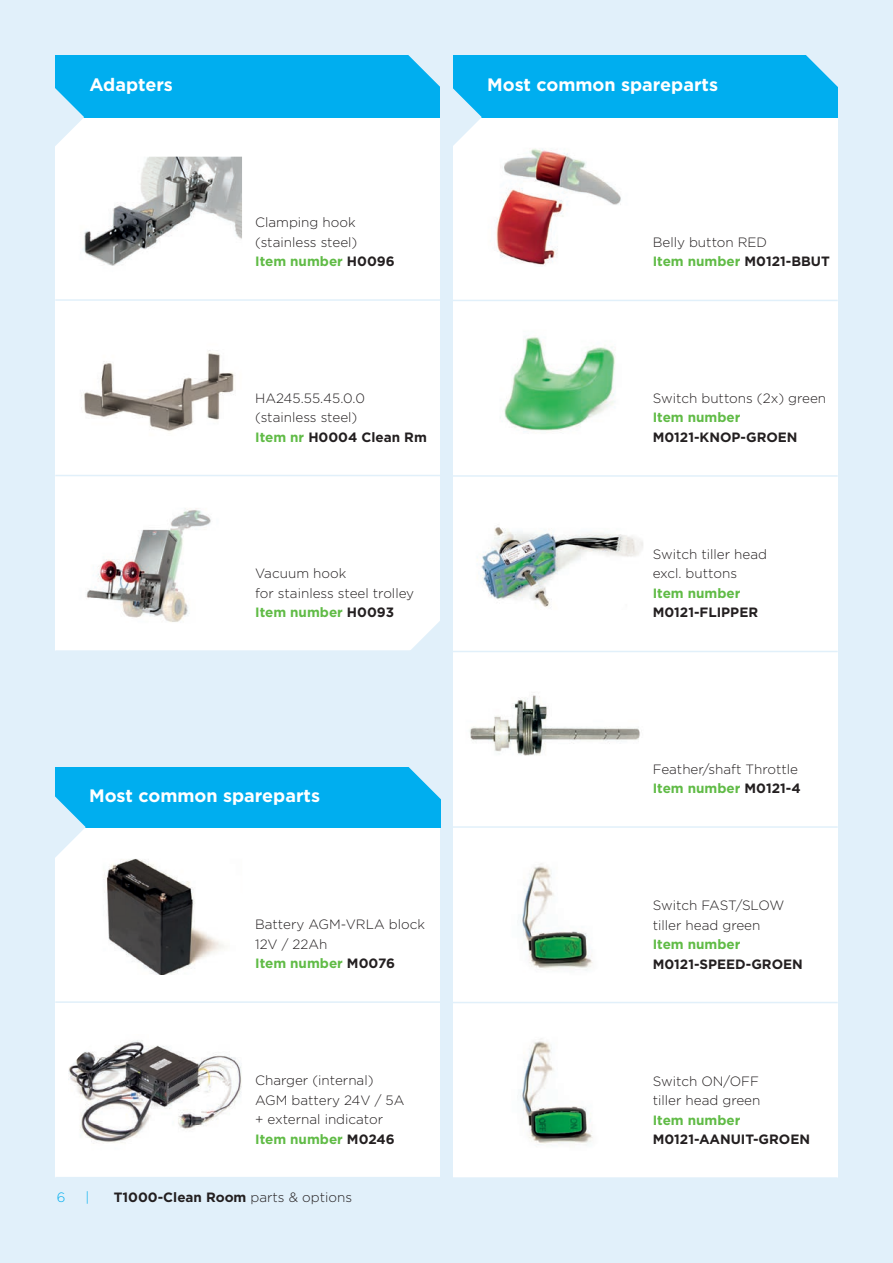
<style>
.page{position:relative;width:893px;height:1263px;background:#fff}
.page>*{position:absolute;margin:0;border:0;box-sizing:border-box;transform-origin:0 0}
.t1{font:700 18px "Gotham";color:#fff}
.t2{font:300 13.5px/19.5px "Gotham";color:#231f20}
.t3{font:700 13.5px "Gotham";color:#231f20}
.t4{font:700 13.5px "Gotham";color:#60bb46}
.t5{font:300 13.5px "Gotham";color:#00aeef}
.s1{font-weight:700;color:#60bb46}
.s2{font-weight:700}
.s3{font-weight:300}
</style>
<div class="page">
<div style="left:0;top:0;width:892px;height:1263px;background:#e1f0fa"></div>
<svg style="left:892px;top:0;width:1px;height:1263px"></svg>
<div style="left:55px;top:55px;width:385px;height:1122px;background:#fff"></div>
<div style="left:453px;top:55px;width:385px;height:1123px;background:#fff"></div>
<div style="left:55px;top:55px;width:385px;height:62px;background:#00aeef"></div>
<div style="left:453px;top:55px;width:385px;height:62px;background:#00aeef"></div>
<svg style="left:46px;top:79px;width:38px;height:76px"></svg>
<svg style="left:404px;top:13px;width:78px;height:142px"></svg>
<svg style="left:802px;top:13px;width:38px;height:76px"></svg>
<hr style="left:55px;top:299px;width:385px;height:2px;background:#e1f0fa">
<hr style="left:55px;top:475px;width:385px;height:1px;background:#e1f0fa">
<hr style="left:55px;top:650px;width:385px;height:2px;background:#e1f0fa">
<hr style="left:55px;top:1001px;width:385px;height:2px;background:#e1f0fa">
<hr style="left:55px;top:1177px;width:385px;height:1px;background:#e1f0fa">
<img style="left:82px;top:157px;width:160px;height:109px">
<img style="left:81px;top:350px;width:153px;height:82px">
<img style="left:86px;top:508px;width:125px;height:114px">
<img style="left:104px;top:859px;width:121px;height:116px">
<img style="left:68px;top:1040px;width:174px;height:104px">
<div style="left:55px;top:765px;width:385px;height:62px;background:#00aeef"></div>
<svg style="left:47px;top:789px;width:39px;height:76px"></svg>
<svg style="left:408px;top:619px;width:34px;height:181px"></svg>
<div style="left:51px;top:652px;width:358px;height:115px;background:#e1f0fa"></div>
<hr style="left:453px;top:300px;width:385px;height:1px;background:#e1f0fa">
<hr style="left:453px;top:475px;width:385px;height:2px;background:#e1f0fa">
<hr style="left:453px;top:651px;width:385px;height:1px;background:#e1f0fa">
<hr style="left:453px;top:826px;width:385px;height:2px;background:#e1f0fa">
<hr style="left:453px;top:1002px;width:385px;height:1px;background:#e1f0fa">
<hr style="left:453px;top:1177px;width:385px;height:2px;background:#e1f0fa">
<img style="left:466px;top:148px;width:155px;height:117px">
<img style="left:500px;top:336px;width:115px;height:96px">
<img style="left:477px;top:527px;width:166px;height:80px">
<img style="left:469px;top:695px;width:171px;height:61px">
<img style="left:520px;top:863px;width:73px;height:107px">
<img style="left:520px;top:1038px;width:73px;height:106px">
<div style="left:356px;top:1187px;width:47px;height:25px;background:#e1f0fa"></div>
<div style="left:251px;top:147px;width:186px;height:30px;background:#fff"></div>
<h1 class="t1" style="left:89px;top:73px;width:85px">Adapters</h1>
<p class="t2" style="left:255px;top:212px;width:141px">Clamping hook (stainless steel)<br><span class="s1">Item number</span> <span class="s2">H0096</span></p>
<p class="t2" style="left:255px;top:388px;width:173px">HA245.55.45.0.0 (stainless steel)<br><span class="s1">Item nr</span> <span class="s2">H0004 Clean Rm</span></p>
<p class="t2" style="left:255px;top:563px;width:161px">Vacuum hook<br>for stainless steel trolley<br><span class="s1">Item number</span> <span class="s2">H0093</span></p>
<h1 class="t1" style="left:89px;top:784px;width:232px">Most common spareparts</h1>
<p class="t2" style="left:255px;top:914px;width:171px">Battery AGM-VRLA block<br>12V / 22Ah<br><span class="s1">Item number</span> <span class="s2">M0076</span></p>
<p class="t2" style="left:255px;top:1070px;width:151px">Charger (internal)<br>AGM battery 24V / 5A + external indicator<br><span class="s1">Item number</span> <span class="s2">M0246</span></p>
<p class="t5" style="left:57px;top:1189px;width:10px">6</p>
<p class="t5" style="left:86px;top:1189px;width:5px">|</p>
<p class="t3" style="left:114px;top:1188px;width:240px">T1000-Clean Room <span class="s3">parts &amp; options</span></p>
<h1 class="t1" style="left:487px;top:73px;width:232px">Most common spareparts</h1>
<p class="t2" style="left:653px;top:232px;width:179px">Belly button RED<br><span class="s1">Item number</span> <span class="s2">M0121-BBUT</span></p>
<p class="t2" style="left:653px;top:388px;width:175px">Switch buttons (2x) green</p>
<p class="t4" style="left:653px;top:409px;width:89px">Item number</p>
<p class="t3" style="left:653px;top:428px;width:146px">M0121-KNOP-GROEN</p>
<p class="t2" style="left:653px;top:544px;width:116px">Switch tiller head excl. buttons</p>
<p class="t4" style="left:653px;top:584px;width:89px">Item number</p>
<p class="t3" style="left:653px;top:604px;width:107px">M0121-FLIPPER</p>
<p class="t2" style="left:653px;top:759px;width:149px">Feather/shaft Throttle<br><span class="s1">Item number</span> <span class="s2">M0121-4</span></p>
<p class="t2" style="left:653px;top:895px;width:133px">Switch FAST/SLOW tiller head green</p>
<p class="t4" style="left:653px;top:935px;width:89px">Item number</p>
<p class="t3" style="left:653px;top:955px;width:152px">M0121-SPEED-GROEN</p>
<p class="t2" style="left:653px;top:1071px;width:109px">Switch ON/OFF tiller head green</p>
<p class="t4" style="left:653px;top:1111px;width:89px">Item number</p>
<p class="t3" style="left:653px;top:1130px;width:159px">M0121-AANUIT-GROEN</p>
</div>
